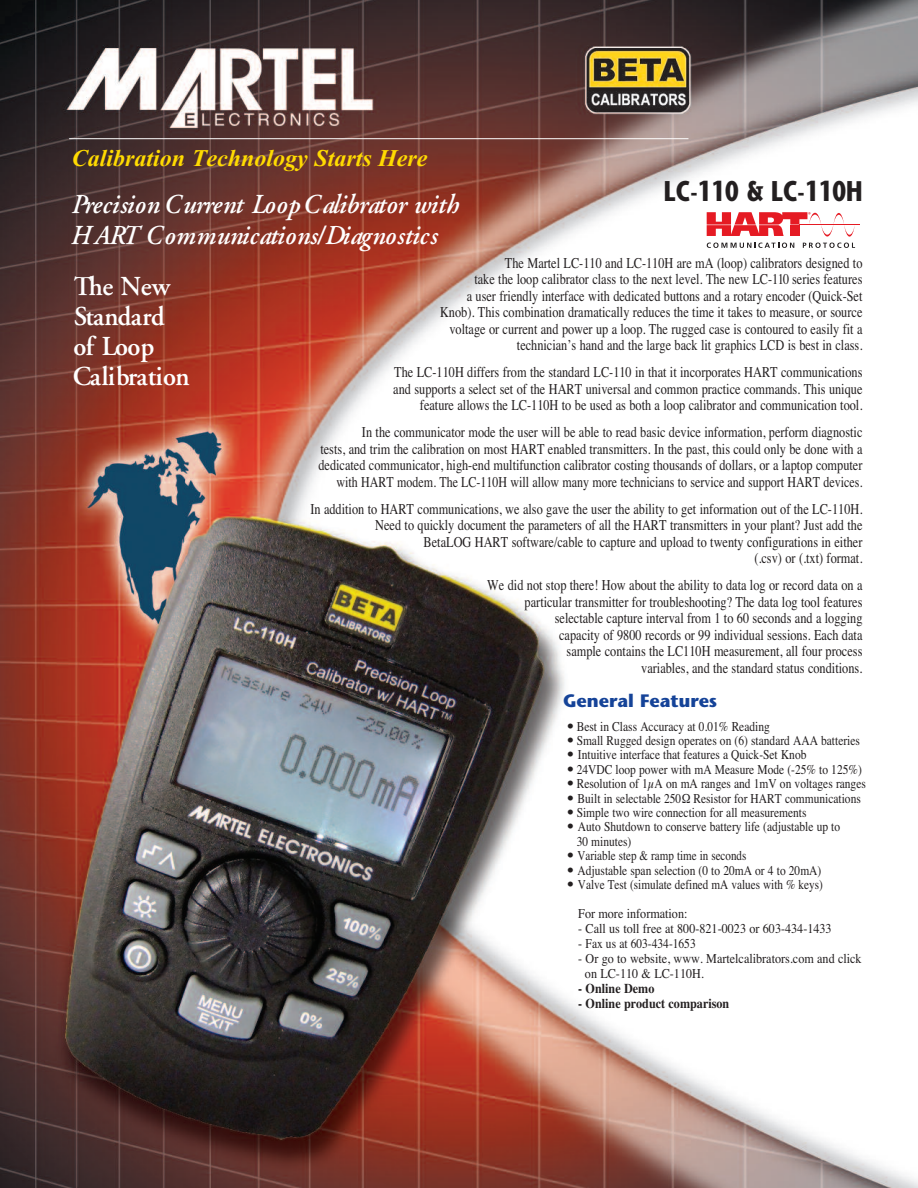
<style>
.page{position:relative;width:918px;height:1188px;background:#fff}
.page>*{position:absolute;margin:0;border:0;box-sizing:border-box;transform-origin:0 0}
.t1{font:45px "Times";color:#231f20}
.t2{font:700 28.5px "Stone Sans";color:#231f20;scale:.76 1}
.t3{font:italic 600 27px/31.5px "Garamond SSK";letter-spacing:-.015em;color:#fff;scale:.95 1}
.t4{font:600 27px/30px "Garamond SSK";letter-spacing:-.005em;color:#fff}
.t5{font:italic 700 24px "Times New Roman";color:#ffdb01}
.t6{font:700 18px "Stone Sans";color:#154398}
.t7{font:15px/16.5px "Times";color:#231f20;text-align:right;scale:.82 1}
.t8{font:13.5px/14.4px "Times";color:#231f20;scale:.85 1}
.t9{font:13.5px/15px "Times";color:#231f20;scale:.9 1}
.t10{font:13.5px "Times";color:#231f20;scale:.83 1}
.t11{font:700 13.5px "Times";color:#231f20;scale:.9 1}
.t12{font:13.5px "Times";color:#231f20;scale:.82 1}
</style>
<div class="page">
<img style="left:0;top:0;width:918px;height:1188px">
<hr style="left:69px;top:138px;width:619px;height:1px;background:#fff">
<svg style="left:697px;top:209px;width:167px;height:47px"></svg>
<h3 class="t5" style="left:72px;top:144px;width:357px">Calibration Technology Starts Here</h3>
<h3 class="t3" style="left:73px;top:192px;width:409px">Precision Current Loop Calibrator with<br>HART Communications/Diagnostics</h3>
<h2 class="t2" style="left:664px;top:180px;width:263px">LC-110 &amp; LC-110H</h2>
<h3 class="t4" style="left:74px;top:274px;width:117px">The New<br>Standard of Loop<br>Calibration</h3>
<p class="t7" style="left:440px;top:254px;width:517px">The Martel LC-110 and LC-110H are mA (loop) calibrators designed to<br>take the loop calibrator class to the next level. The new LC-110 series features<br>a user friendly interface with dedicated buttons and a rotary encoder (Quick-Set Knob). This combination dramatically reduces the time it takes to measure, or source voltage or current and power up a loop. The rugged case is contoured to easily fit a technician’s hand and the large back lit graphics LCD is best in class.</p>
<p class="t7" style="left:393px;top:364px;width:574px">The LC-110H differs from the standard LC-110 in that it incorporates HART communications and supports a select set of the HART universal and common practice commands. This unique feature allows the LC-110H to be used as both a loop calibrator and communication tool.</p>
<p class="t7" style="left:318px;top:424px;width:665px">In the communicator mode the user will be able to read basic device information, perform diagnostic<br>tests, and trim the calibration on most HART enabled transmitters. In the past, this could only be done with a dedicated communicator, high-end multifunction calibrator costing thousands of dollars, or a laptop computer with HART modem. The LC-110H will allow many more technicians to service and support HART devices.</p>
<p class="t7" style="left:310px;top:500px;width:675px">In addition to HART communications, we also gave the user the ability to get information out of the LC-110H.<br>Need to quickly document the parameters of all the HART transmitters in your plant? Just add the<br>BetaLOG HART software/cable to capture and upload to twenty configurations in either<br>(.csv) or (.txt) format.</p>
<p class="t7" style="left:487px;top:577px;width:459px">We did not stop there! How about the ability to data log or record data on a particular transmitter for troubleshooting? The data log tool features selectable capture interval from 1 to 60 seconds and a logging<br>capacity of 9800 records or 99 individual sessions. Each data<br>sample contains the LC110H measurement, all four process<br>variables, and the standard status conditions.</p>
<p class="t6" style="left:563px;top:693px;width:156px">General Features</p>
<h1 class="t1" style="left:563px;top:686px;width:13px">.</h1>
<p class="t8" style="left:577px;top:719px;width:229px">Best in Class Accuracy at 0.01% Reading</p>
<h1 class="t1" style="left:563px;top:700px;width:13px">.</h1>
<p class="t8" style="left:577px;top:733px;width:335px">Small Rugged design operates on (6) standard AAA batteries</p>
<h1 class="t1" style="left:563px;top:714px;width:13px">.</h1>
<p class="t8" style="left:578px;top:747px;width:270px">Intuitive interface that features a Quick-Set Knob</p>
<h1 class="t1" style="left:563px;top:729px;width:13px">.</h1>
<p class="t8" style="left:577px;top:762px;width:337px">24VDC loop power with mA Measure Mode (-25% to 125%)</p>
<h1 class="t1" style="left:563px;top:743px;width:13px">.</h1>
<p class="t8" style="left:577px;top:776px;width:342px">Resolution of 1µA on mA ranges and 1mV on voltages ranges</p>
<h1 class="t1" style="left:563px;top:758px;width:13px">.</h1>
<p class="t8" style="left:578px;top:791px;width:335px">Built in selectable 250Ω Resistor for HART communications</p>
<h1 class="t1" style="left:563px;top:772px;width:13px">.</h1>
<p class="t8" style="left:577px;top:805px;width:272px">Simple two wire connection for all measurements</p>
<h1 class="t1" style="left:563px;top:786px;width:13px">.</h1>
<p class="t8" style="left:577px;top:819px;width:312px">Auto Shutdown to conserve battery life (adjustable up to<br>30 minutes)</p>
<h1 class="t1" style="left:563px;top:815px;width:13px">.</h1>
<p class="t12" style="left:578px;top:848px;width:207px">Variable step &amp; ramp time in seconds</p>
<h1 class="t1" style="left:563px;top:830px;width:13px">.</h1>
<p class="t8" style="left:578px;top:863px;width:288px">Adjustable span selection (0 to 20mA or 4 to 20mA)</p>
<h1 class="t1" style="left:563px;top:844px;width:13px">.</h1>
<p class="t10" style="left:578px;top:876px;width:297px">Valve Test (simulate defined mA values with % keys)</p>
<p class="t9" style="left:578px;top:906px;width:123px">For more information:</p>
<p class="t9" style="left:578px;top:921px;width:283px">- Call us toll free at 800-821-0023 or 603-434-1433</p>
<p class="t9" style="left:578px;top:936px;width:132px">- Fax us at 603-434-1653</p>
<p class="t9" style="left:585px;top:951px;width:309px;text-indent:-7px">- Or go to website, www. Martelcalibrators.com and click on LC-110 &amp; LC-110H.</p>
<p class="t11" style="left:578px;top:981px;width:86px">- Online Demo</p>
<p class="t11" style="left:578px;top:996px;width:169px">- Online product comparison</p>
</div>
